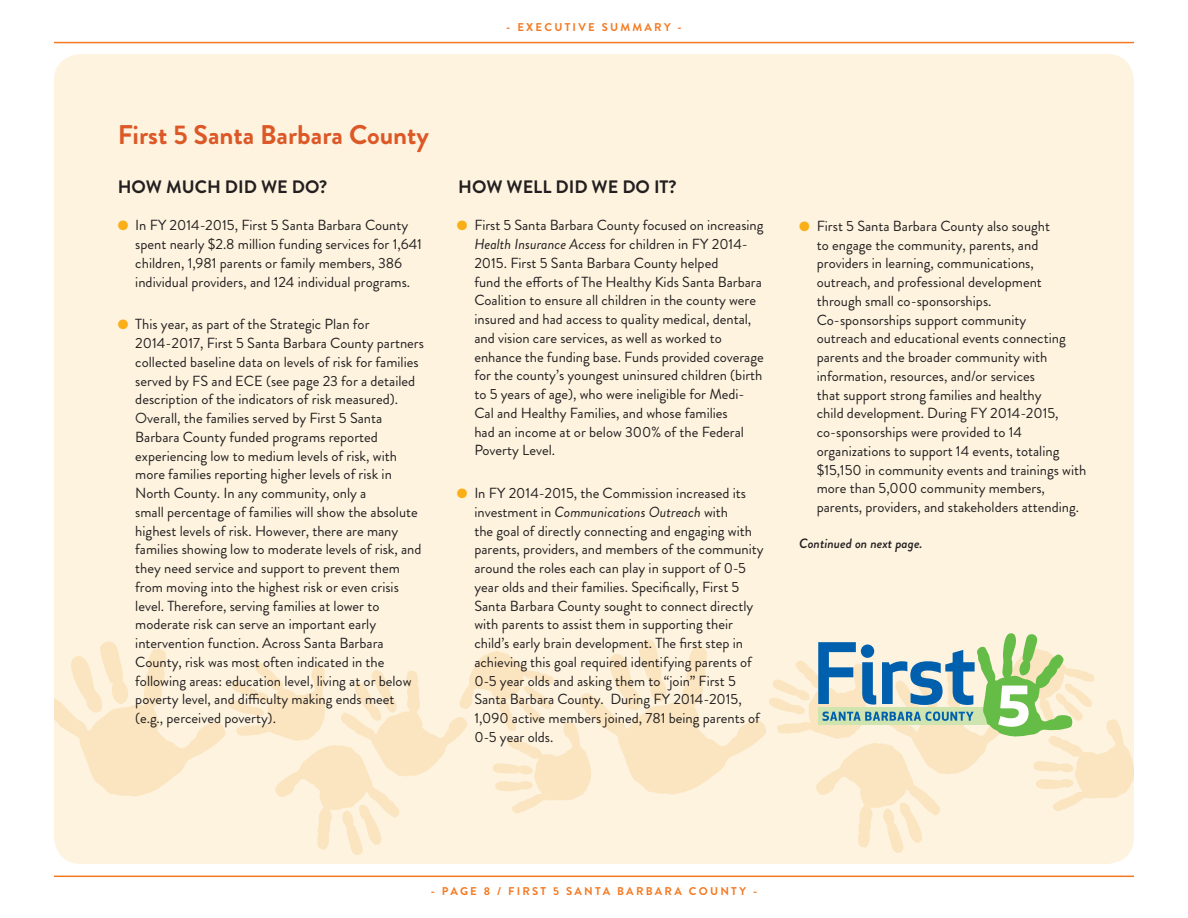
<style>
.page{position:relative;width:1188px;height:918px;background:#fff}
.page>*{position:absolute;margin:0;border:0;box-sizing:border-box;transform-origin:0 0}
.t1{font:700 27px "Brandon Grotesque";color:#dd5827}
.t2{font:700 18px "Brandon Grotesque";color:#231f20}
.t3{font:14.7px/18.8px "Brandon Grotesque";color:#231f20}
.t4{font:italic 500 13.5px "Brandon Grotesque";color:#231f20}
.t5{font:700 11.25px "Brandon Grotesque";letter-spacing:.2em;color:#f47921}
.s1{font-style:italic}
</style>
<div class="page">
<div style="left:54px;top:54px;width:1080px;height:810px;background:#fdf3df;border-radius:27px"></div>
<hr style="left:54px;top:42px;width:1080px;height:1px;background:#f47921">
<hr style="left:54px;top:876px;width:1080px;height:1px;background:#f47921">
<svg style="left:54px;top:633px;width:1080px;height:222px"></svg>
<p class="t5" style="left:506px;top:19px;width:177px">- EXECUTIVE SUMMARY -</p>
<h1 class="t1" style="left:118px;top:116px;width:313px">First 5 Santa Barbara County</h1>
<p class="t2" style="left:118px;top:174px;width:211px">HOW MUCH DID WE DO?</p>
<p class="t2" style="left:458px;top:174px;width:220px">HOW WELL DID WE DO IT?</p>
<p class="t3" style="left:135px;top:216px;width:288px">In FY 2014-2015, First 5 Santa Barbara County spent nearly $2.8 million funding services for 1,641 children, 1,981 parents or family members, 386 individual providers, and 124 individual programs.</p>
<p class="t3" style="left:135px;top:315px;width:290px">This year, as part of the Strategic Plan for 2014-2017, First 5 Santa Barbara County partners collected baseline data on levels of risk for families served by FS and ECE (see page 23 for a detailed description of the indicators of risk measured).<br>Overall, the families served by First 5 Santa Barbara County funded programs reported experiencing low to medium levels of risk, with more families reporting higher levels of risk in North County. In any community, only a<br>small percentage of families will show the absolute highest levels of risk. However, there are many families showing low to moderate levels of risk, and they need service and support to prevent them from moving into the highest risk or even crisis level. Therefore, serving families at lower to moderate risk can serve an important early intervention function. Across Santa Barbara County, risk was most often indicated in the following areas: education level, living at or below poverty level, and difficulty making ends meet (e.g., perceived poverty).</p>
<p class="t3" style="left:474px;top:216px;width:291px">First 5 Santa Barbara County focused on increasing <span class="s1">Health Insurance Access</span> for children in FY 2014- 2015. First 5 Santa Barbara County helped<br>fund the efforts of The Healthy Kids Santa Barbara Coalition to ensure all children in the county were insured and had access to quality medical, dental, and vision care services, as well as worked to enhance the funding base. Funds provided coverage for the county’s youngest uninsured children (birth to 5 years of age), who were ineligible for Medi-Cal and Healthy Families, and whose families<br>had an income at or below 300% of the Federal Poverty Level.</p>
<p class="t3" style="left:474px;top:484px;width:291px">In FY 2014-2015, the Commission increased its investment in <span class="s1">Communications Outreach</span> with<br>the goal of directly connecting and engaging with parents, providers, and members of the community around the roles each can play in support of 0-5 year olds and their families. Specifically, First 5<br>Santa Barbara County sought to connect directly with parents to assist them in supporting their child’s early brain development. The first step in achieving this goal required identifying parents of 0-5 year olds and asking them to “join” First 5<br>Santa Barbara County. During FY 2014-2015, 1,090 active members joined, 781 being parents of 0-5 year olds.</p>
<p class="t3" style="left:817px;top:217px;width:271px">First 5 Santa Barbara County also sought<br>to engage the community, parents, and providers in learning, communications, outreach, and professional development through small co-sponsorships.<br>Co-sponsorships support community<br>outreach and educational events connecting parents and the broader community with information, resources, and/or services<br>that support strong families and healthy<br>child development. During FY 2014-2015, co-sponsorships were provided to 14 organizations to support 14 events, totaling $15,150 in community events and trainings with more than 5,000 community members, parents, providers, and stakeholders attending.</p>
<p class="t4" style="left:799px;top:534px;width:125px">Continued on next page.</p>
<p class="t5" style="left:431px;top:883px;width:328px">- PAGE 8 / FIRST 5 SANTA BARBARA COUNTY -</p>
</div>
